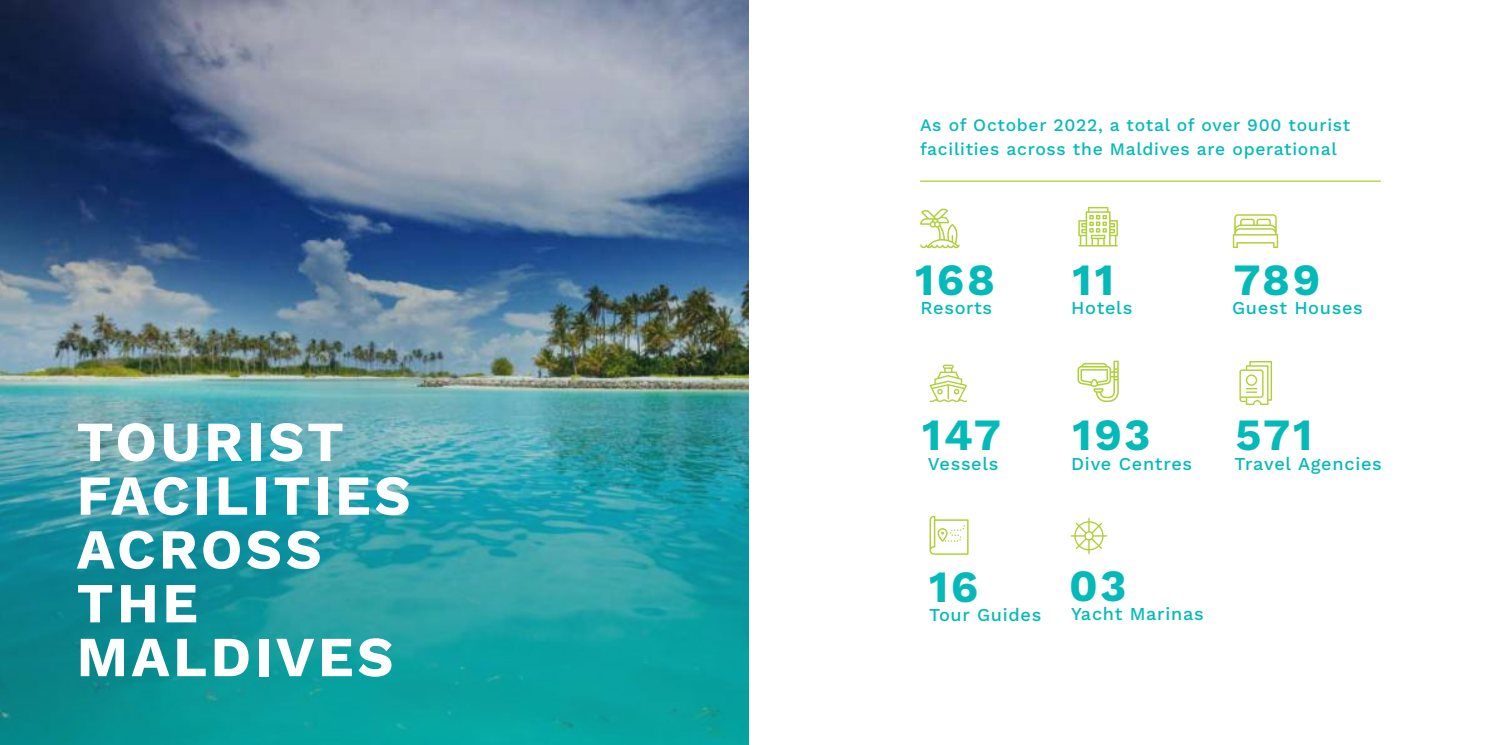
<style>
.page{position:relative;width:1489px;height:745px;background:#fff}
.page>*{position:absolute;margin:0;border:0;box-sizing:border-box;transform-origin:0 0}
.t1{font:700 56.5px/53.8px "Work Sans";letter-spacing:.06em;color:#fff}
.t2{font:700 44.62px "Work Sans";letter-spacing:.06em;color:#04bab9}
.t3{font:500 18.12px "Work Sans";letter-spacing:.04em;color:#04bab9}
.t4{font:500 17.5px/24.4px "Work Sans";letter-spacing:.04em;color:#04bab9}
</style>
<div class="page">
<img style="left:0;top:0;width:748px;height:48px">
<img style="left:0;top:48px;width:749px;height:696px">
<svg style="left:929px;top:364px;width:38px;height:39px"></svg>
<svg style="left:929px;top:515px;width:39px;height:39px"></svg>
<svg style="left:1232px;top:214px;width:46px;height:34px"></svg>
<svg style="left:920px;top:208px;width:40px;height:41px"></svg>
<svg style="left:1078px;top:207px;width:40px;height:39px"></svg>
<svg style="left:1077px;top:360px;width:41px;height:42px"></svg>
<svg style="left:1239px;top:361px;width:32px;height:43px"></svg>
<svg style="left:1071px;top:518px;width:35px;height:35px"></svg>
<hr style="left:920px;top:180px;width:460px;height:2px;background:#aed038">
<h1 class="t1" style="left:77px;top:414px;width:335px">TOURIST<br>FACILITIES<br>ACROSS<br>THE<br>MALDIVES</h1>
<p class="t4" style="left:920px;top:114px;width:431px">As of October 2022, a total of over 900 tourist facilities across the Maldives are operational</p>
<h2 class="t2" style="left:914px;top:253px;width:82px">168</h2>
<p class="t3" style="left:920px;top:301px;width:73px">Resorts</p>
<h2 class="t2" style="left:1072px;top:253px;width:43px">11</h2>
<p class="t3" style="left:1071px;top:301px;width:62px">Hotels</p>
<h2 class="t2" style="left:1232px;top:253px;width:89px">789</h2>
<p class="t3" style="left:1231px;top:301px;width:132px">Guest Houses</p>
<h2 class="t2" style="left:921px;top:408px;width:80px">147</h2>
<p class="t3" style="left:927px;top:456px;width:72px">Vessels</p>
<h2 class="t2" style="left:1072px;top:408px;width:80px">193</h2>
<p class="t3" style="left:1071px;top:456px;width:122px">Dive Centres</p>
<h2 class="t2" style="left:1235px;top:408px;width:79px">571</h2>
<p class="t3" style="left:1234px;top:456px;width:149px">Travel Agencies</p>
<h2 class="t2" style="left:928px;top:560px;width:51px">16</h2>
<p class="t3" style="left:929px;top:607px;width:114px">Tour Guides</p>
<h2 class="t2" style="left:1069px;top:558px;width:59px">03</h2>
<p class="t3" style="left:1071px;top:606px;width:134px">Yacht Marinas</p>
</div>
